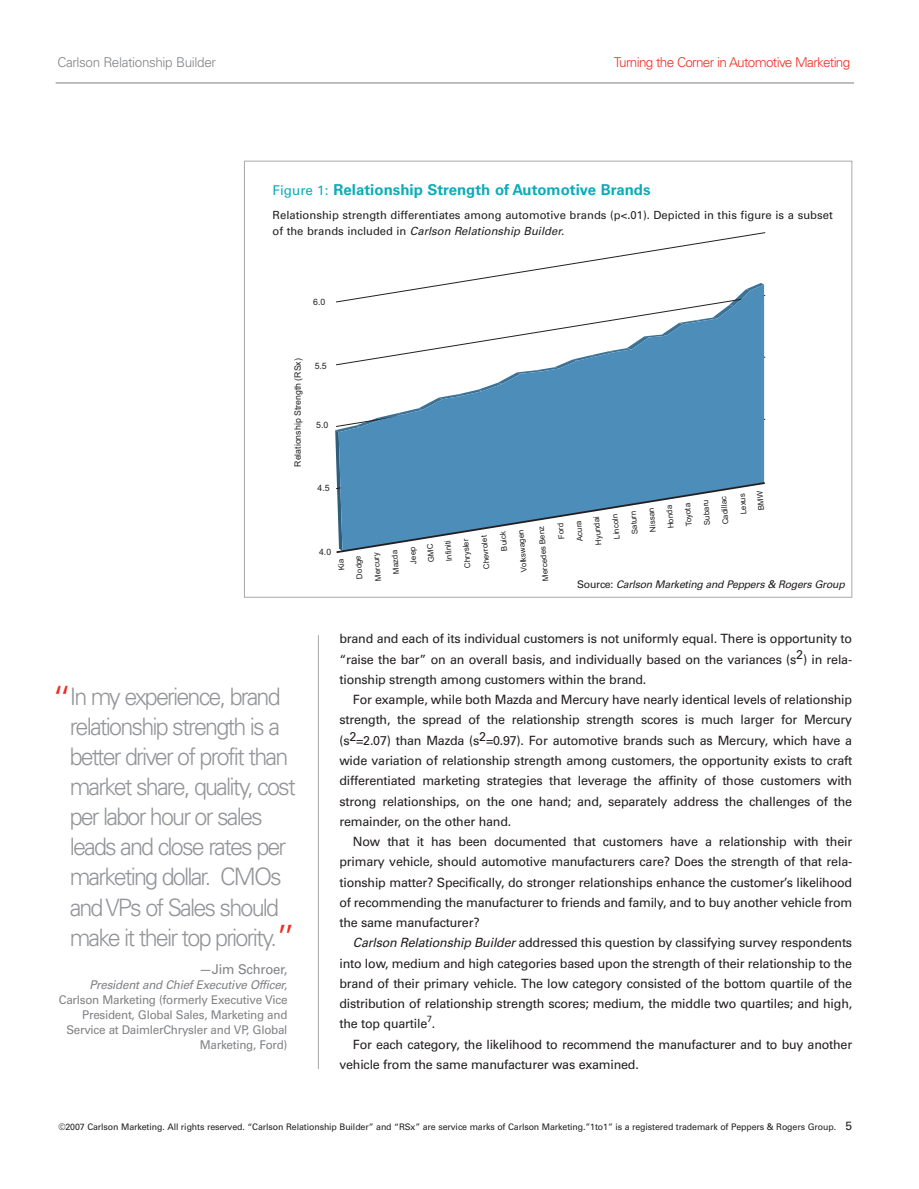
<style>
.page{position:relative;width:919px;height:1189px;background:#fff}
.page>*{position:absolute;margin:0;border:0;box-sizing:border-box;transform-origin:0 0}
.t1{font:300 24px/30px "Univers";letter-spacing:-.08em;color:#939598}
.t2{font:700 15px "Univers";color:#0eabb9}
.t3{font:300 13.5px "Univers";letter-spacing:-.05em;color:#ee2e22}
.t4{font:300 13.5px "Univers";letter-spacing:-.03em;color:#808285}
.t5{font:13.5px "Univers";letter-spacing:-.02em;color:#808285}
.t6{font:12.75px/20.2px "Univers";letter-spacing:-.015em;color:#231f20;text-align:justify}
.t7{font:12px/15px "Univers";letter-spacing:-.02em;color:#808285;text-align:right}
.t8{font:italic 12px "Univers";color:#808285}
.t9{font:12px "Univers";color:#231f20}
.t10{font:11.25px/16.5px "Univers";color:#231f20}
.t11{font:italic 10.5px "Univers";color:#231f20}
.t12{font:9px "Univers";letter-spacing:-.01em;color:#231f20}
.t13{font:8.7px "Arial";color:#231f20}
.t14{font:7.95px "Arial";color:#231f20}
.s1{font-weight:400;font-size:13.5px}
.s2{font-style:italic}
.s3{font-style:normal}
.s4{font-size:39px;color:#ee2e22}
</style>
<div class="page">
<hr style="left:56px;top:82px;width:797px;height:2px;background:#a8a9ad">
<hr style="left:318px;top:635px;width:1px;height:433px;background:#a8a9ad">
<svg style="left:335px;top:232px;width:430px;height:321px"></svg>
<p class="t4" style="left:57px;top:57px;width:160px">Carlson Relationship Builder</p>
<p class="t3" style="left:613px;top:57px;width:238px">Turning the Corner in Automotive Marketing</p>
<p class="t2" style="left:272px;top:184px;width:379px"><span class="s1">Figure 1:</span> Relationship Strength of Automotive Brands</p>
<p class="t10" style="left:272px;top:207px;width:561px">Relationship strength differentiates among automotive brands (p&lt;.01). Depicted in this figure is a subset o f t h e b r a n d s i n c l u d e d i n <span class="s2">Carlson Relationship Builder.</span></p>
<p class="t13" style="left:313px;top:298px;width:14px">6.0</p>
<p class="t13" style="left:294px;top:466px;width:110px;rotate:-90deg">Relationship Strength (RSx)</p>
<p class="t13" style="left:314px;top:363px;width:14px">5.5</p>
<p class="t13" style="left:316px;top:421px;width:14px">5.0</p>
<p class="t13" style="left:317px;top:484px;width:14px">4.5</p>
<p class="t13" style="left:319px;top:548px;width:14px">4.0</p>
<p class="t14" style="left:357px;top:579px;width:25px;rotate:-95deg">Dodge</p>
<p class="t14" style="left:375px;top:581px;width:30px;rotate:-95deg">Mercury</p>
<p class="t14" style="left:393px;top:574px;width:25px;rotate:-95deg">Mazda</p>
<p class="t14" style="left:411px;top:564px;width:19px;rotate:-95deg">Jeep</p>
<p class="t14" style="left:446px;top:561px;width:22px;rotate:-95deg">Infiniti</p>
<p class="t14" style="left:465px;top:568px;width:31px;rotate:-95deg">Chrysler</p>
<p class="t14" style="left:483px;top:569px;width:36px;rotate:-95deg">Chevrolet</p>
<p class="t14" style="left:501px;top:551px;width:21px;rotate:-95deg">Buick</p>
<p class="t14" style="left:521px;top:572px;width:44px;rotate:-95deg">Volkswagen</p>
<p class="t14" style="left:542px;top:581px;width:57px;rotate:-95deg">Mercedes Benz</p>
<p class="t14" style="left:558px;top:539px;width:18px;rotate:-95deg">Ford</p>
<p class="t14" style="left:577px;top:541px;width:22px;rotate:-95deg">Acura</p>
<p class="t14" style="left:595px;top:545px;width:31px;rotate:-95deg">Hyundai</p>
<p class="t14" style="left:613px;top:539px;width:27px;rotate:-95deg">Lincoln</p>
<p class="t14" style="left:631px;top:534px;width:25px;rotate:-95deg">Saturn</p>
<p class="t14" style="left:649px;top:532px;width:26px;rotate:-95deg">Nissan</p>
<p class="t14" style="left:667px;top:528px;width:25px;rotate:-95deg">Honda</p>
<p class="t14" style="left:686px;top:526px;width:25px;rotate:-95deg">Toyota</p>
<p class="t14" style="left:704px;top:525px;width:27px;rotate:-95deg">Subaru</p>
<p class="t14" style="left:722px;top:524px;width:30px;rotate:-95deg">Cadillac</p>
<p class="t14" style="left:740px;top:514px;width:23px;rotate:-95deg">Lexus</p>
<p class="t11" style="left:577px;top:580px;width:271px"><span class="s3">S o u r c e :</span> Carlson Marketing and Peppers &amp; Rogers Group</p>
<h1 class="t1" style="left:70px;top:683px;width:228px;text-indent:-18px"><span class="s4">“</span>In my experience, brand relationship strength is a better driver of profit than market share, quality, cost per labor hour or sales leads and close rates per marketing dollar. CMOs and VPs of Sales should make it their top priority.<span class="s4">”</span></h1>
<p class="t5" style="left:199px;top:963px;width:90px">—Jim Schroer,</p>
<p class="t8" style="left:90px;top:980px;width:201px">President and Chief Executive Officer,</p>
<p class="t7" style="left:59px;top:993px;width:230px">Carlson Marketing (formerly Executive Vice President, Global Sales, Marketing and Service at DaimlerChrysler and VP, Global Marketing, Ford)</p>
<p class="t6" style="left:339px;top:629px;width:514px">brand and each of its individual customers is not uniformly equal. There is opportunity to “raise the bar” on an overall basis, and individually based on the variances (s2) in rela&shy;tionship strength among customers within the brand.</p>
<p class="t6" style="left:339px;top:690px;width:514px;text-indent:13px">For example, while both Mazda and Mercury have nearly identical levels of relationship strength, the spread of the relationship strength scores is much larger for Mercury (s2=2.07) than Mazda (s2=0.97). For automotive brands such as Mercury, which have a wide variation of relationship strength among customers, the opportunity exists to craft differentiated marketing strategies that leverage the affinity of those customers with strong relationships, on the one hand; and, separately address the challenges of the remainder, on the other hand.</p>
<p class="t6" style="left:339px;top:832px;width:514px;text-indent:13px">Now that it has been documented that customers have a relationship with their primary vehicle, should automotive manufacturers care? Does the strength of that rela&shy;tionship matter? Specifically, do stronger relationships enhance the customer’s likelihood of recommending the manufacturer to friends and family, and to buy another vehicle from the same manufacturer?</p>
<p class="t6" style="left:339px;top:933px;width:514px;text-indent:14px"><span class="s2">Carlson Relationship Builder</span>addressed this question by classifying survey respondents into low, medium and high categories based upon the strength of their relationship to the brand of their primary vehicle. The low category consisted of the bottom quartile of the distribution of relationship strength scores; medium, the middle two quartiles; and high, the top quartile .</p>
<p class="t12" style="left:427px;top:1015px;width:6px">7</p>
<p class="t6" style="left:339px;top:1034px;width:514px;text-indent:13px">For each category, the likelihood to recommend the manufacturer and to buy another vehicle from the same manufacturer was examined.</p>
<p class="t12" style="left:58px;top:1122px;width:778px">©2007 Carlson Marketing. All rights reserved. “Carlson Relationship Builder” and “RSx” are service marks of Carlson Marketing.”1to1” is a registered trademark of Peppers &amp; Rogers Group.</p>
<p class="t9" style="left:845px;top:1120px;width:8px">5</p>
</div>
